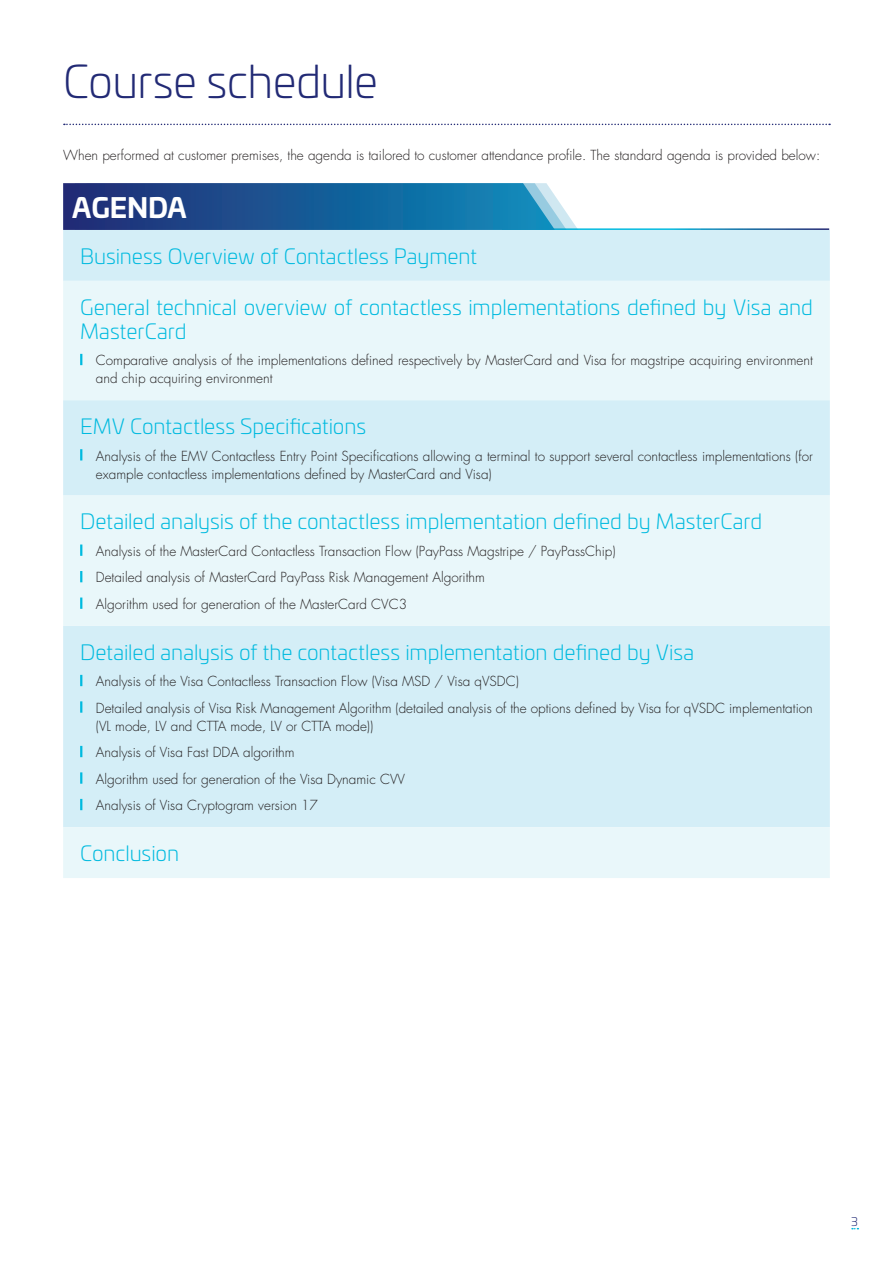
<style>
.page{position:relative;width:893px;height:1263px;background:#fff}
.page>*{position:absolute;margin:0;border:0;box-sizing:border-box;transform-origin:0 0}
.Paragraph_Style_2{font:300 45px "Univia Pro";letter-spacing:-.015em;color:#222a75}
.t1{font:700 27px "Univia Pro";letter-spacing:-.005em;color:#fff}
._01_Text{font:300 21px/24px "Univia Pro";letter-spacing:-.005em;color:#00badf}
._02_List{font:300 13.5px/18px "Futura LT";color:#231f20}
._01_Text-2{font:300 13.5px "Futura LT";color:#231f20}
.t2{font:300 12px "Univia Pro";color:#222a75}
</style>
<div class="page">
<div style="left:63px;top:230px;width:767px;height:51px;background:#d4eef7"></div>
<svg style="left:63px;top:281px;width:767px;height:597px;background:#def2f8"></svg>
<svg style="left:80px;top:354px;width:2px;height:11px"></svg>
<svg style="left:80px;top:449px;width:2px;height:11px"></svg>
<svg style="left:80px;top:544px;width:2px;height:12px"></svg>
<svg style="left:80px;top:571px;width:2px;height:11px"></svg>
<svg style="left:80px;top:597px;width:2px;height:12px"></svg>
<svg style="left:80px;top:675px;width:2px;height:11px"></svg>
<svg style="left:80px;top:701px;width:2px;height:12px"></svg>
<svg style="left:80px;top:746px;width:2px;height:11px"></svg>
<svg style="left:80px;top:772px;width:2px;height:12px"></svg>
<svg style="left:80px;top:799px;width:2px;height:11px"></svg>
<svg style="left:63px;top:183px;width:515px;height:47px;background:#25649d"></svg>
<svg style="left:64px;top:124px;width:766px;height:1px"></svg>
<p class="Paragraph_Style_2" style="left:63px;top:50px;width:316px">Course schedule</p>
<p class="_01_Text-2" style="left:63px;top:147px;width:758px">When performed at customer premises, the agenda is tailored to customer attendance profile. The standard agenda is provided below:</p>
<p class="t1" style="left:72px;top:186px;width:116px">AGENDA</p>
<p class="_01_Text" style="left:80px;top:243px;width:398px">Business Overview of Contactless Payment</p>
<p class="_01_Text" style="left:80px;top:294px;width:734px">General technical overview of contactless implementations defined by Visa and<br>MasterCard</p>
<p class="_02_List" style="left:96px;top:352px;width:718px">Comparative analysis of the implementations defined respectively by MasterCard and Visa for magstripe acquiring environment and chip acquiring environment</p>
<p class="_01_Text" style="left:80px;top:413px;width:287px">EMV Contactless Specifications</p>
<p class="_02_List" style="left:96px;top:447px;width:718px">Analysis of the EMV Contactless Entry Point Specifications allowing a terminal to support several contactless implementations (for example contactless implementations defined by MasterCard and Visa)</p>
<p class="_01_Text" style="left:80px;top:509px;width:684px">Detailed analysis of the contactless implementation defined by MasterCard</p>
<p class="_02_List" style="left:96px;top:542px;width:521px">Analysis of the MasterCard Contactless Transaction Flow (PayPass Magstripe / PayPassChip)</p>
<p class="_02_List" style="left:96px;top:569px;width:391px">Detailed analysis of MasterCard PayPass Risk Management Algorithm</p>
<p class="_02_List" style="left:96px;top:595px;width:313px">Algorithm used for generation of the MasterCard CVC3</p>
<p class="_01_Text" style="left:80px;top:639px;width:616px">Detailed analysis of the contactless implementation defined by Visa</p>
<p class="_02_List" style="left:96px;top:673px;width:425px">Analysis of the Visa Contactless Transaction Flow (Visa MSD / Visa qVSDC)</p>
<p class="_02_List" style="left:96px;top:699px;width:718px">Detailed analysis of Visa Risk Management Algorithm (detailed analysis of the options defined by Visa for qVSDC implementation (VL mode, LV and CTTA mode, LV or CTTA mode))</p>
<p class="_02_List" style="left:96px;top:744px;width:200px">Analysis of Visa Fast DDA algorithm</p>
<p class="_02_List" style="left:96px;top:770px;width:311px">Algorithm used for generation of the Visa Dynamic CVV</p>
<p class="_02_List" style="left:96px;top:797px;width:224px">Analysis of Visa Cryptogram version 17</p>
<p class="_01_Text" style="left:80px;top:840px;width:100px">Conclusion</p>
<p class="t2" style="left:851px;top:1213px;width:8px">3</p>
</div>
